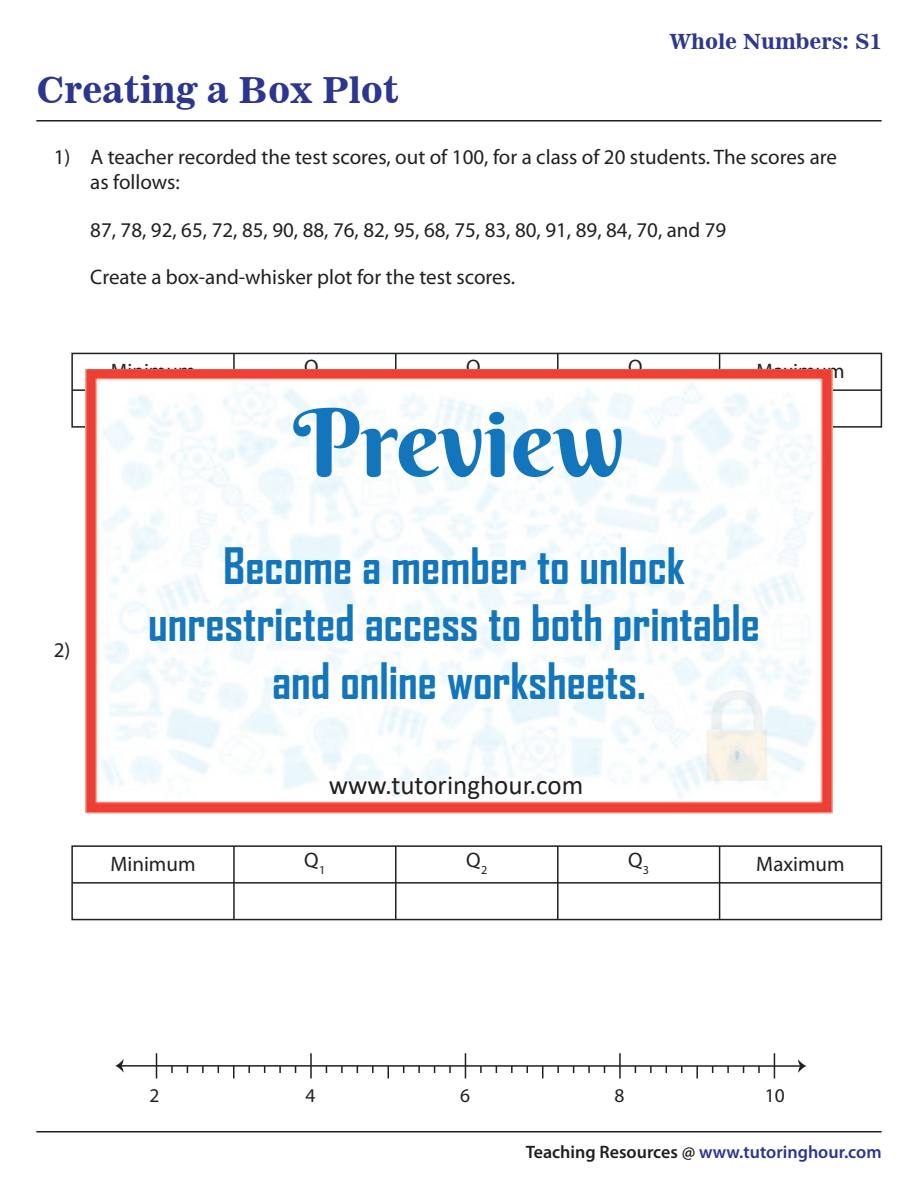
<style>
.page{position:relative;width:918px;height:1188px;background:#fff}
.page>*{position:absolute;margin:0;border:0;box-sizing:border-box;transform-origin:0 0}
.t1{font:94.05px "Berkshire Swash";color:#1375bc}
.t2{font:700 48px/57.6px "Agency FB";color:#1375bc;text-align:center}
.t3{font:36px "News 701 BT Bold A";color:#2c3690}
.t4{font:27px "Calibri";color:#211e1e}
.t5{font:21px/25px "Myriad Pro";color:#231f20}
.t6{font:21px "News 701 BT Bold A";color:#2e388e}
.t7{font:19.5px "Myriad Pro";color:#231f20}
.t8{font:600 18px "Myriad Pro";color:#2b358f}
.s1{color:#211e1e}
</style>
<div class="page">
<hr style="left:36px;top:120px;width:846px;height:2px;background:#211e1e">
<hr style="left:36px;top:1131px;width:846px;height:2px;background:#211e1e">
<div style="left:71px;top:353px;width:811px;height:75px;border:1px solid #231f20"></div>
<hr style="left:72px;top:389px;width:809px;height:2px;background:#231f20">
<hr style="left:719px;top:353px;width:1px;height:74px;background:#231f20">
<hr style="left:557px;top:353px;width:2px;height:74px;background:#231f20">
<hr style="left:395px;top:353px;width:2px;height:74px;background:#231f20">
<hr style="left:233px;top:353px;width:2px;height:74px;background:#231f20">
<div style="left:71px;top:845px;width:811px;height:75px;border:1px solid #231f20"></div>
<hr style="left:72px;top:882px;width:809px;height:2px;background:#231f20">
<hr style="left:719px;top:846px;width:1px;height:74px;background:#231f20">
<hr style="left:557px;top:846px;width:2px;height:74px;background:#231f20">
<hr style="left:395px;top:846px;width:2px;height:74px;background:#231f20">
<hr style="left:233px;top:846px;width:2px;height:74px;background:#231f20">
<hr style="left:121px;top:1065px;width:680px;height:2px;background:#231f20">
<svg style="left:115px;top:1059px;width:9px;height:14px"></svg>
<svg style="left:798px;top:1059px;width:8px;height:14px"></svg>
<svg style="left:774px;top:1053px;width:1px;height:25px"></svg>
<hr style="left:310px;top:1053px;width:2px;height:25px;background:#231f20">
<svg style="left:156px;top:1053px;width:1px;height:25px"></svg>
<svg style="left:465px;top:1053px;width:1px;height:25px"></svg>
<hr style="left:619px;top:1053px;width:2px;height:25px;background:#231f20">
<svg style="left:233px;top:1066px;width:2px;height:12px"></svg>
<svg style="left:248px;top:1066px;width:2px;height:7px"></svg>
<svg style="left:279px;top:1066px;width:2px;height:7px"></svg>
<svg style="left:171px;top:1066px;width:2px;height:7px"></svg>
<svg style="left:202px;top:1066px;width:2px;height:7px"></svg>
<svg style="left:387px;top:1066px;width:2px;height:12px"></svg>
<svg style="left:418px;top:1066px;width:2px;height:7px"></svg>
<svg style="left:449px;top:1066px;width:2px;height:7px"></svg>
<svg style="left:341px;top:1066px;width:2px;height:7px"></svg>
<svg style="left:372px;top:1066px;width:2px;height:7px"></svg>
<svg style="left:557px;top:1066px;width:2px;height:7px"></svg>
<svg style="left:588px;top:1066px;width:2px;height:7px"></svg>
<svg style="left:480px;top:1066px;width:2px;height:7px"></svg>
<svg style="left:511px;top:1066px;width:2px;height:7px"></svg>
<svg style="left:696px;top:1066px;width:2px;height:12px"></svg>
<svg style="left:727px;top:1066px;width:2px;height:7px"></svg>
<svg style="left:758px;top:1066px;width:2px;height:7px"></svg>
<svg style="left:650px;top:1066px;width:2px;height:7px"></svg>
<svg style="left:681px;top:1066px;width:2px;height:7px"></svg>
<img style="left:86px;top:369px;width:746px;height:444px">
<h3 class="t3" style="left:36px;top:75px;width:364px">Creating a Box Plot</h3>
<p class="t6" style="left:670px;top:33px;width:214px">Whole Numbers: S1</p>
<p class="t5" style="left:90px;top:146px;width:748px;text-indent:-37px">1) A teacher recorded the test scores, out of 100, for a class of 20 students. The scores are as follows:</p>
<p class="t5" style="left:90px;top:219px;width:638px">87, 78, 92, 65, 72, 85, 90, 88, 76, 82, 95, 68, 75, 83, 80, 91, 89, 84, 70, and 79</p>
<p class="t5" style="left:90px;top:267px;width:426px">Create a box-and-whisker plot for the test scores.</p>
<p class="t5" style="left:110px;top:360px;width:87px">Minimum</p>
<p class="t5" style="left:304px;top:357px;width:23px">Q<sub>1</sub></p>
<p class="t5" style="left:466px;top:357px;width:23px">Q<sub>2</sub></p>
<p class="t5" style="left:628px;top:357px;width:23px">Q<sub>3</sub></p>
<p class="t5" style="left:756px;top:360px;width:90px">Maximum</p>
<h1 class="t1" style="left:293px;top:389px;width:333px">Preview</h1>
<h2 class="t2" style="left:148px;top:540px;width:613px">Become a member to unlock unrestricted access to both printable and online worksheets.</h2>
<p class="t4" style="left:329px;top:776px;width:256px">www.tutoringhour.com</p>
<p class="t5" style="left:110px;top:853px;width:87px">Minimum</p>
<p class="t5" style="left:304px;top:849px;width:23px">Q<sub>1</sub></p>
<p class="t5" style="left:466px;top:849px;width:23px">Q<sub>2</sub></p>
<p class="t5" style="left:628px;top:849px;width:23px">Q<sub>3</sub></p>
<p class="t5" style="left:756px;top:853px;width:90px">Maximum</p>
<p class="t7" style="left:149px;top:1088px;width:12px">2</p>
<p class="t7" style="left:305px;top:1088px;width:12px">4</p>
<p class="t7" style="left:615px;top:1088px;width:12px">8</p>
<p class="t7" style="left:765px;top:1088px;width:22px">10</p>
<p class="t7" style="left:460px;top:1088px;width:12px">6</p>
<p class="t8" style="left:526px;top:1145px;width:357px"><span class="s1">Teaching Resources @</span> www.tutoringhour.com</p>
</div>
